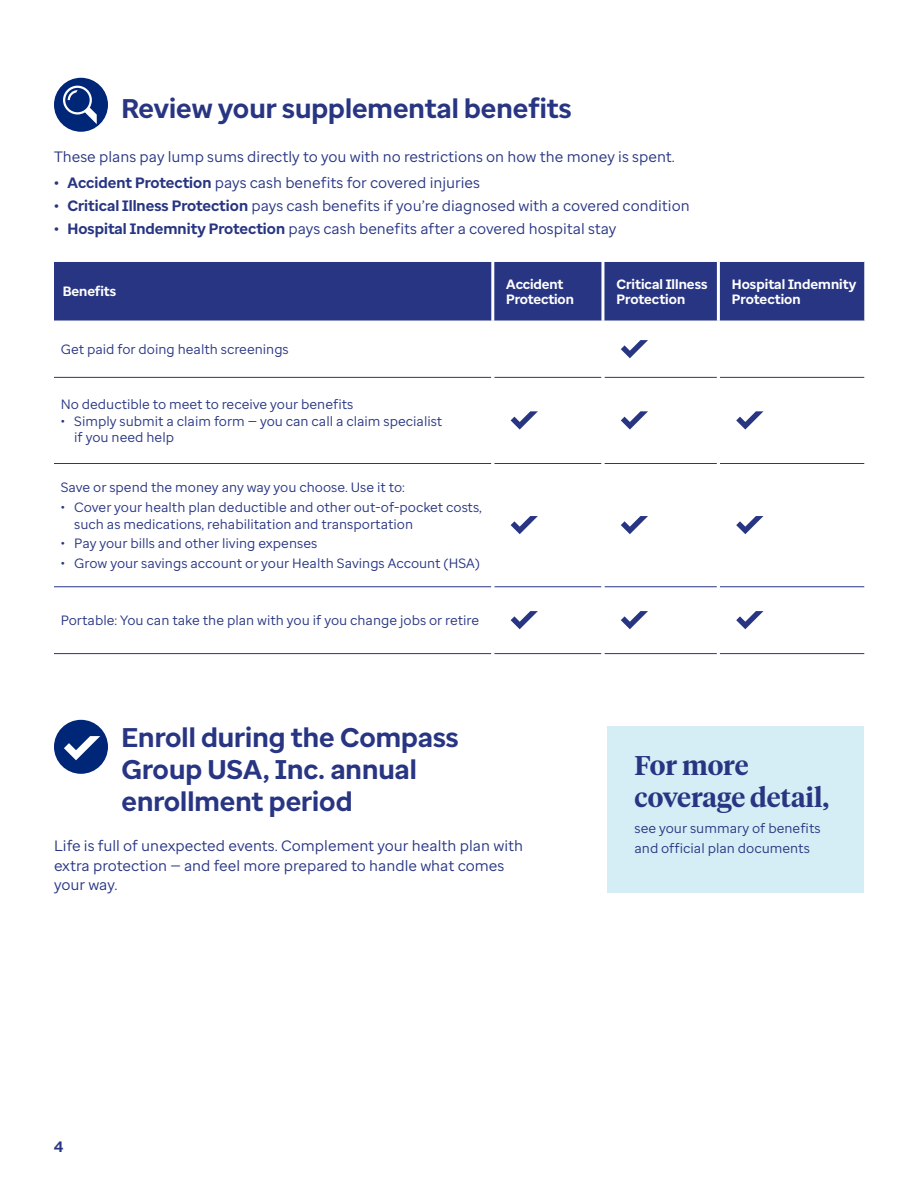
<style>
.page{position:relative;width:918px;height:1188px;background:#fff}
.page>*{position:absolute;margin:0;border:0;box-sizing:border-box;transform-origin:0 0}
.H4-Sans{font:700 27px/32.4px "Enterprise Sans";color:#283582}
.H4{font:600 27px/32.4px "UHC Serif Headline";color:#283582}
.Body{font:15px/19.5px "Enterprise Sans";color:#283582}
.t1{font:700 15px "Enterprise Sans";color:#283582}
.Body-2{font:13.5px/16.5px "Enterprise Sans";color:#283582}
.t2{font:700 13.5px/15px "Enterprise Sans";color:#fff}
.grid_body_center_aligned{font:13.5px "Enterprise Sans";color:#283582}
.Bullet__tight_paragraph_space{font:13.5px "Enterprise Sans";color:#283582}
.s1{font-weight:700}
</style>
<div class="page">
<div style="left:54px;top:262px;width:810px;height:59px;background:#283582"></div>
<hr style="left:54px;top:463px;width:437px;height:1px;background:#283582">
<hr style="left:54px;top:587px;width:437px;height:1px;background:#283582">
<hr style="left:54px;top:653px;width:437px;height:1px;background:#283582">
<hr style="left:54px;top:377px;width:437px;height:1px;background:#283582">
<hr style="left:494px;top:377px;width:107px;height:1px;background:#283582">
<hr style="left:604px;top:377px;width:113px;height:1px;background:#283582">
<hr style="left:720px;top:377px;width:144px;height:1px;background:#283582">
<hr style="left:494px;top:463px;width:107px;height:1px;background:#283582">
<hr style="left:604px;top:463px;width:113px;height:1px;background:#283582">
<hr style="left:720px;top:463px;width:144px;height:1px;background:#283582">
<hr style="left:494px;top:587px;width:107px;height:1px;background:#283582">
<hr style="left:604px;top:587px;width:113px;height:1px;background:#283582">
<hr style="left:720px;top:587px;width:144px;height:1px;background:#283582">
<hr style="left:494px;top:653px;width:107px;height:1px;background:#283582">
<hr style="left:604px;top:653px;width:113px;height:1px;background:#283582">
<hr style="left:720px;top:653px;width:144px;height:1px;background:#283582">
<hr style="left:491px;top:262px;width:3px;height:59px;background:#fff">
<hr style="left:601px;top:262px;width:3px;height:59px;background:#fff">
<hr style="left:717px;top:262px;width:3px;height:59px;background:#fff">
<svg style="left:621px;top:340px;width:27px;height:18px"></svg>
<svg style="left:511px;top:411px;width:27px;height:19px"></svg>
<svg style="left:621px;top:411px;width:27px;height:19px"></svg>
<svg style="left:736px;top:411px;width:27px;height:19px"></svg>
<svg style="left:511px;top:516px;width:27px;height:18px"></svg>
<svg style="left:621px;top:516px;width:27px;height:18px"></svg>
<svg style="left:736px;top:516px;width:27px;height:18px"></svg>
<svg style="left:511px;top:611px;width:27px;height:18px"></svg>
<svg style="left:621px;top:611px;width:27px;height:18px"></svg>
<svg style="left:736px;top:611px;width:27px;height:18px"></svg>
<div style="left:608px;top:727px;width:256px;height:166px;background:#d5eef5"></div>
<svg style="left:54px;top:78px;width:54px;height:54px"></svg>
<svg style="left:54px;top:720px;width:54px;height:54px"></svg>
<p class="H4-Sans" style="left:122px;top:92px;width:452px">Review your supplemental benefits</p>
<p class="Body" style="left:54px;top:147px;width:622px">These plans pay lump sums directly to you with no restrictions on how the money is spent.</p>
<p class="Body" style="left:54px;top:173px;width:428px"><span class="s1">• Accident Protection</span> pays cash benefits for covered injuries</p>
<p class="Body" style="left:54px;top:196px;width:637px"><span class="s1">• Critical Illness Protection</span> pays cash benefits if you’re diagnosed with a covered condition</p>
<p class="Body" style="left:54px;top:219px;width:564px"><span class="s1">• Hospital Indemnity Protection</span> pays cash benefits after a covered hospital stay</p>
<p class="t2" style="left:63px;top:284px;width:55px">Benefits</p>
<p class="t2" style="left:506px;top:277px;width:69px">Accident<br>Protection</p>
<p class="t2" style="left:616px;top:277px;width:93px">Critical Illness<br>Protection</p>
<p class="t2" style="left:732px;top:277px;width:126px">Hospital Indemnity<br>Protection</p>
<p class="grid_body_center_aligned" style="left:61px;top:341px;width:230px">Get paid for doing health screenings</p>
<p class="grid_body_center_aligned" style="left:61px;top:396px;width:294px">No deductible to meet to receive your benefits</p>
<p class="Body-2" style="left:74px;top:412px;width:369px;text-indent:-14px">• Simply submit a claim form — you can call a claim specialist if you need help</p>
<p class="Bullet__tight_paragraph_space" style="left:61px;top:479px;width:346px">Save or spend the money any way you choose. Use it to:</p>
<p class="Body-2" style="left:74px;top:499px;width:409px;text-indent:-14px">• Cover your health plan deductible and other out-of-pocket costs, such as medications, rehabilitation and transportation</p>
<p class="Body-2" style="left:61px;top:535px;width:258px">• Pay your bills and other living expenses</p>
<p class="Body-2" style="left:61px;top:555px;width:421px">• Grow your savings account or your Health Savings Account (HSA)</p>
<p class="Body-2" style="left:61px;top:612px;width:420px">Portable: You can take the plan with you if you change jobs or retire</p>
<p class="H4-Sans" style="left:122px;top:721px;width:339px">Enroll during the Compass<br>Group USA, Inc. annual enrollment period</p>
<p class="Body" style="left:54px;top:836px;width:471px">Life is full of unexpected events. Complement your health plan with extra protection — and feel more prepared to handle what comes your way.</p>
<p class="t1" style="left:54px;top:1137px;width:11px">4</p>
<p class="H4" style="left:634px;top:748px;width:196px">For more coverage detail,</p>
<p class="Body-2" style="left:634px;top:819px;width:188px;line-height:19.5px">see your summary of benefits and official plan documents</p>
</div>
